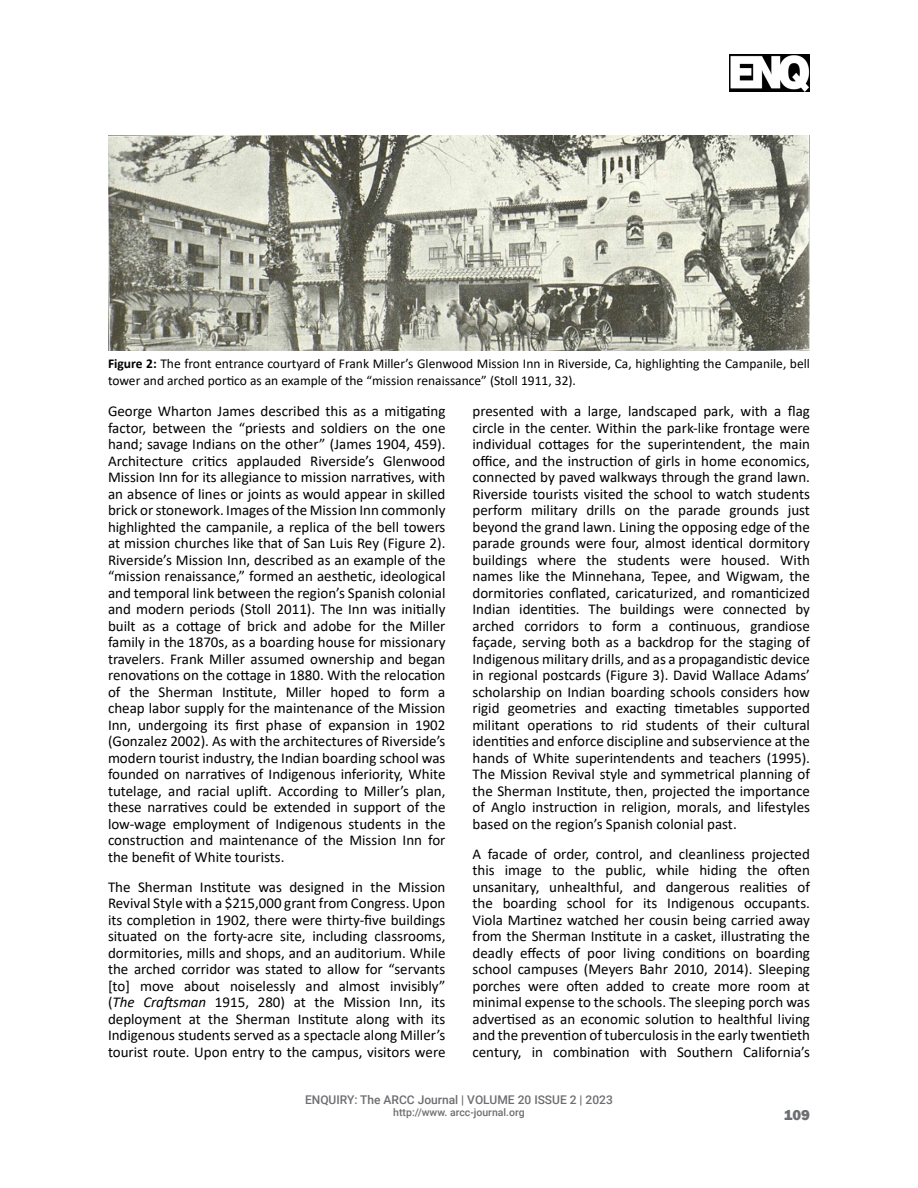
<style>
.page{position:relative;width:918px;height:1188px;background:#fff}
.page>*{position:absolute;margin:0;border:0;box-sizing:border-box;transform-origin:0 0}
.ARCC_main_body_text{font:15px/16.5px "Calibri";color:#000;text-align:justify}
.t1{font:800 15px "Franklin Gothic";color:#6d6e71}
.ARCC_Caption{font:13.5px/16.2px "Calibri";color:#000}
.t2{font:500 12px "Roboto";color:#6d6e71}
.t3{font:500 10.5px "Roboto";color:#6d6e71}
.s1{font-weight:700}
.s2{font-style:italic}
</style>
<div class="page">
<img style="left:730px;top:54px;width:80px;height:38px">
<img style="left:108px;top:135px;width:702px;height:216px">
<p class="ARCC_Caption" style="left:108px;top:355px;width:703px"><span class="s1">Figure 2:</span> The front entrance courtyard of Frank Miller’s Glenwood Mission Inn in Riverside, Ca, highlighting the Campanile, bell tower and arched portico as an example of the “mission renaissance” (Stoll 1911, 32).</p>
<p class="ARCC_main_body_text" style="left:108px;top:402px;width:339px">George Wharton James described this as a mitigating factor, between the “priests and soldiers on the one hand; savage Indians on the other” (James 1904, 459).<br>Architecture critics applauded Riverside’s Glenwood Mission Inn for its allegiance to mission narratives, with an absence of lines or joints as would appear in skilled brick or stonework. Images of the Mission Inn commonly highlighted the campanile, a replica of the bell towers at mission churches like that of San Luis Rey (Figure 2).<br>Riverside’s Mission Inn, described as an example of the “mission renaissance,” formed an aesthetic, ideological and temporal link between the region’s Spanish colonial and modern periods (Stoll 2011). The Inn was initially built as a cottage of brick and adobe for the Miller family in the 1870s, as a boarding house for missionary travelers. Frank Miller assumed ownership and began renovations on the cottage in 1880. With the relocation of the Sherman Institute, Miller hoped to form a cheap labor supply for the maintenance of the Mission Inn, undergoing its first phase of expansion in 1902 (Gonzalez 2002). As with the architectures of Riverside’s modern tourist industry, the Indian boarding school was founded on narratives of Indigenous inferiority, White tutelage, and racial uplift. According to Miller’s plan, these narratives could be extended in support of the low-wage employment of Indigenous students in the construction and maintenance of the Mission Inn for the benefit of White tourists.</p>
<p class="ARCC_main_body_text" style="left:108px;top:878px;width:339px">The Sherman Institute was designed in the Mission Revival Style with a $215,000 grant from Congress. Upon its completion in 1902, there were thirty-five buildings situated on the forty-acre site, including classrooms, dormitories, mills and shops, and an auditorium. While the arched corridor was stated to allow for “servants [to] move about noiselessly and almost invisibly” (<span class="s2">The Craftsman</span> 1915, 280) at the Mission Inn, its deployment at the Sherman Institute along with its Indigenous students served as a spectacle along Miller’s tourist route. Upon entry to the campus, visitors were</p>
<p class="ARCC_main_body_text" style="left:472px;top:402px;width:339px">presented with a large, landscaped park, with a flag circle in the center. Within the park-like frontage were individual cottages for the superintendent, the main office, and the instruction of girls in home economics, connected by paved walkways through the grand lawn.<br>Riverside tourists visited the school to watch students perform military drills on the parade grounds just beyond the grand lawn. Lining the opposing edge of the parade grounds were four, almost identical dormitory buildings where the students were housed. With names like the Minnehana, Tepee, and Wigwam, the dormitories conflated, caricaturized, and romanticized Indian identities. The buildings were connected by arched corridors to form a continuous, grandiose façade, serving both as a backdrop for the staging of Indigenous military drills, and as a propagandistic device in regional postcards (Figure 3). David Wallace Adams’ scholarship on Indian boarding schools considers how rigid geometries and exacting timetables supported militant operations to rid students of their cultural identities and enforce discipline and subservience at the hands of White superintendents and teachers (1995).<br>The Mission Revival style and symmetrical planning of the Sherman Institute, then, projected the importance of Anglo instruction in religion, morals, and lifestyles based on the region’s Spanish colonial past.</p>
<p class="ARCC_main_body_text" style="left:472px;top:845px;width:339px">A facade of order, control, and cleanliness projected this image to the public, while hiding the often unsanitary, unhealthful, and dangerous realities of the boarding school for its Indigenous occupants.<br>Viola Martinez watched her cousin being carried away from the Sherman Institute in a casket, illustrating the deadly effects of poor living conditions on boarding school campuses (Meyers Bahr 2010, 2014). Sleeping porches were often added to create more room at minimal expense to the schools. The sleeping porch was advertised as an economic solution to healthful living and the prevention of tuberculosis in the early twentieth century, in combination with Southern California’s</p>
<p class="t2" style="left:305px;top:1091px;width:309px">ENQUIRY: The ARCC Journal | VOLUME 20 ISSUE 2 | 2023</p>
<p class="t3" style="left:393px;top:1105px;width:133px">http://www. arcc-journal.org</p>
<p class="t1" style="left:784px;top:1106px;width:28px">109</p>
</div>
